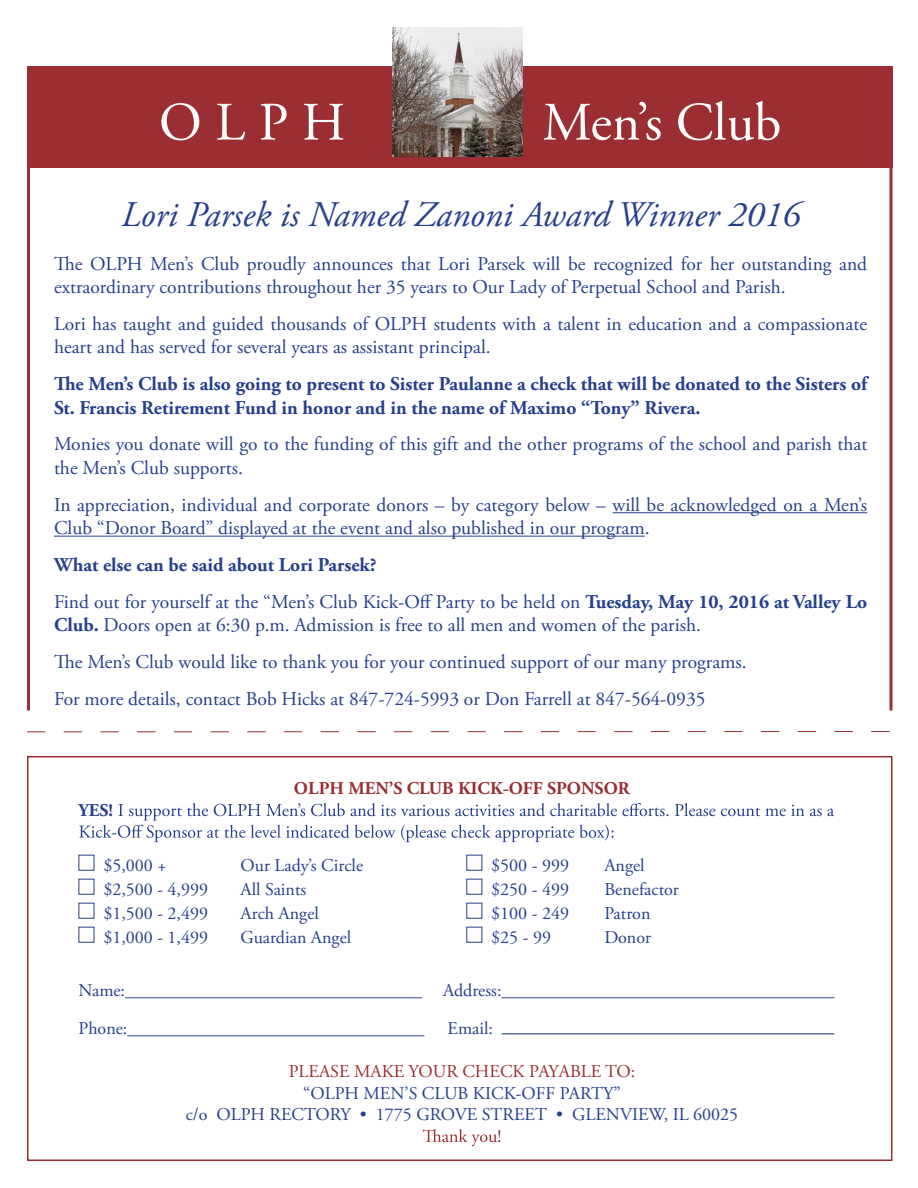
<style>
.page{position:relative;width:918px;height:1188px;background:#fff}
.page>*{position:absolute;margin:0;border:0;box-sizing:border-box;transform-origin:0 0}
.t1{font:54px "Adobe Garamond Pro";color:#fff}
.t2{font:italic 36px "Adobe Garamond Pro";color:#253f8e}
.t3{font:19.5px/23.4px "Adobe Garamond Pro";color:#253f8e}
.t4{font:700 19.5px/23.4px "Adobe Garamond Pro";color:#253f8e}
.t5{font:18px/38.1px "Adobe Garamond Pro";color:#253f8e}
.t6{font:18px "Adobe Garamond Pro";color:#9a2e32}
.t7{font:700 18px "Adobe Garamond Pro";color:#9a2e32}
.t8{font:700 18px "Adobe Garamond Pro";color:#253f8e}
.s1{font-weight:400}
.s2{font-weight:700}
</style>
<div class="page">
<div style="left:27px;top:66px;width:865px;height:102px;background:#9a2e32"></div>
<div style="left:27px;top:756px;width:865px;height:405px;border:2px solid #9a2e32"></div>
<svg style="left:79px;top:803px;width:755px;height:39px"></svg>
<div style="left:79px;top:855px;width:15px;height:16px;border:1px solid #253f8e"></div>
<div style="left:79px;top:879px;width:15px;height:16px;border:1px solid #253f8e"></div>
<div style="left:79px;top:903px;width:15px;height:16px;border:1px solid #253f8e"></div>
<div style="left:79px;top:927px;width:15px;height:16px;border:1px solid #253f8e"></div>
<div style="left:466px;top:855px;width:16px;height:16px;border:1px solid #253f8e"></div>
<div style="left:466px;top:879px;width:16px;height:16px;border:1px solid #253f8e"></div>
<div style="left:466px;top:903px;width:16px;height:16px;border:1px solid #253f8e"></div>
<div style="left:466px;top:927px;width:16px;height:16px;border:1px solid #253f8e"></div>
<svg style="left:423px;top:1129px;width:77px;height:17px"></svg>
<img style="left:393px;top:27px;width:129px;height:130px">
<hr style="left:27px;top:66px;width:3px;height:645px;background:#9a2e32">
<hr style="left:890px;top:66px;width:2px;height:645px;background:#9a2e32">
<svg style="left:27px;top:731px;width:863px;height:1px"></svg>
<hr style="left:502px;top:1033px;width:332px;height:1px;background:#253f8e">
<hr style="left:613px;top:512px;width:254px;height:1px;background:#253f8e">
<hr style="left:54px;top:536px;width:591px;height:1px;background:#253f8e">
<h1 class="t1" style="left:159px;top:90px;width:188px">OLPH</h1>
<h1 class="t1" style="left:542px;top:90px;width:240px">Men’s Club</h1>
<h2 class="t2" style="left:121px;top:193px;width:680px">Lori Parsek is Named Zanoni Award Winner 2016</h2>
<p class="t3" style="left:54px;top:252px;width:815px">The OLPH Men’s Club proudly announces that Lori Parsek will be recognized for her outstanding and extraordinary contributions throughout her 35 years to Our Lady of Perpetual School and Parish.</p>
<p class="t3" style="left:54px;top:313px;width:815px">Lori has taught and guided thousands of OLPH students with a talent in education and a compassionate heart and has served for several years as assistant principal.</p>
<p class="t4" style="left:54px;top:373px;width:815px">The Men’s Club is also going to present to Sister Paulanne a check that will be donated to the Sisters of<br>St. Francis Retirement Fund in honor and in the name of Maximo “Tony” Rivera.</p>
<p class="t3" style="left:54px;top:433px;width:815px">Monies you donate will go to the funding of this gift and the other programs of the school and parish that the Men’s Club supports.</p>
<p class="t3" style="left:54px;top:494px;width:815px">In appreciation, individual and corporate donors – by category below – will be acknowledged on a Men’s<br>Club “Donor Board” displayed at the event and also published in our program.</p>
<p class="t4" style="left:54px;top:547px;width:815px;line-height:36.9px">What else can be said about Lori Parsek?<br><span class="s1">Find out for yourself at the “Men’s Club Kick-Off Party to be held on</span> Tuesday, May 10, 2016 at Valley Lo</p>
<p class="t3" style="left:54px;top:607px;width:694px;line-height:36.9px"><span class="s2">Club.</span> Doors open at 6:30 p.m. Admission is free to all men and women of the parish.<br>The Men’s Club would like to thank you for your continued support of our many programs.<br>For more details, contact Bob Hicks at 847-724-5993 or Don Farrell at 847-564-0935</p>
<p class="t8" style="left:79px;top:800px;width:36px">YES!</p>
<p class="t7" style="left:294px;top:778px;width:337px">OLPH MEN’S CLUB KICK-OFF SPONSOR</p>
<p class="t5" style="left:491px;top:847px;width:79px">$500 - 999</p>
<p class="t5" style="left:604px;top:847px;width:42px">Angel</p>
<p class="t5" style="left:491px;top:871px;width:79px">$250 - 499</p>
<p class="t5" style="left:604px;top:871px;width:76px">Benefactor</p>
<p class="t5" style="left:491px;top:895px;width:79px">$100 - 249</p>
<p class="t5" style="left:604px;top:895px;width:48px">Patron</p>
<p class="t5" style="left:491px;top:919px;width:61px">$25 - 99</p>
<p class="t5" style="left:604px;top:919px;width:48px">Donor</p>
<p class="t5" style="left:79px;top:972px;width:757px">Name:_________________________________ Address: _____________________________________<br>Phone:_________________________________</p>
<p class="t5" style="left:103px;top:847px;width:64px">$5,000 +</p>
<p class="t5" style="left:241px;top:847px;width:124px">Our Lady’s Circle</p>
<p class="t5" style="left:103px;top:871px;width:106px">$2,500 - 4,999</p>
<p class="t5" style="left:241px;top:871px;width:67px">All Saints</p>
<p class="t5" style="left:103px;top:895px;width:106px">$1,500 - 2,499</p>
<p class="t5" style="left:241px;top:895px;width:80px">Arch Angel</p>
<p class="t5" style="left:103px;top:919px;width:106px">$1,000 - 1,499</p>
<p class="t5" style="left:241px;top:919px;width:112px">Guardian Angel</p>
<p class="t5" style="left:448px;top:1010px;width:47px">Email:</p>
<p class="t6" style="left:289px;top:1061px;width:348px">PLEASE MAKE YOUR CHECK PAYABLE TO:</p>
<p class="t5" style="left:186px;top:1083px;width:554px;line-height:21.6px;text-align:center">“OLPH MEN’S CLUB KICK-OFF PARTY”<br>c/o OLPH RECTORY • 1775 GROVE STREET • GLENVIEW, IL 60025</p>
</div>
